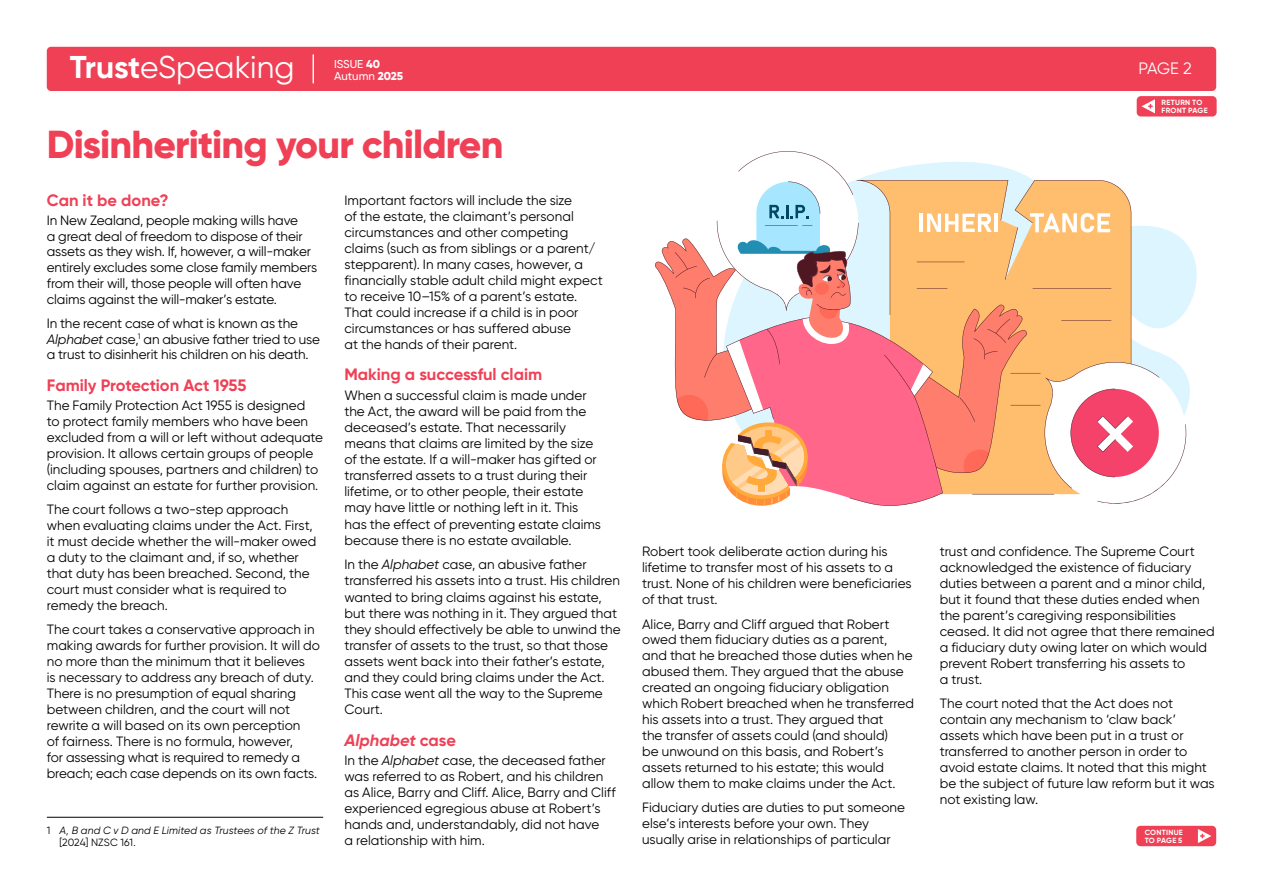
<style>
.page{position:relative;width:1263px;height:893px;background:#fff}
.page>*{position:absolute;margin:0;border:0;box-sizing:border-box;transform-origin:0 0}
.t1{font:800 39px "Gilroy";letter-spacing:-.02em;color:#ef4056}
.t2{font:31.5px "Gilroy";color:#fff}
.t3{font:700 16.5px "Gilroy";color:#ef4056}
.t4{font:italic 700 16.5px "Gilroy";color:#ef4056}
.t5{font:16.5px "Gilroy";color:#fff}
.t6{font:13.5px/15.9px "Gilroy";color:#000}
.t7{font:500 11.4px/12.5px "Gilroy";color:#fff}
.t8{font:italic 10.5px/12px "Gilroy";letter-spacing:.01em;color:#000}
.t9{font:700 7.5px/7.5px "Gilroy";letter-spacing:.035em;color:#fff}
.s1{font-weight:700}
.s2{font-weight:800}
.s3{font-style:italic}
.s4{font-style:normal}
</style>
<div class="page">
<div style="left:47px;top:47px;width:1169px;height:44px;background:#ef4056;border-radius:4px"></div>
<svg style="left:313px;top:55px;width:1px;height:28px"></svg>
<div style="left:1137px;top:96px;width:79px;height:21px;background:#ef4056;border-radius:4px"></div>
<svg style="left:1141px;top:99px;width:14px;height:14px"></svg>
<div style="left:1136px;top:826px;width:80px;height:20px;background:#ef4056;border-radius:4px"></div>
<svg style="left:1198px;top:829px;width:13px;height:14px"></svg>
<hr style="left:47px;top:817px;width:276px;height:1px;background:#000">
<svg style="left:655px;top:151px;width:542px;height:355px"></svg>
<h2 class="t2" style="left:70px;top:48px;width:226px"><span class="s1">Trust</span>eSpeaking</h2>
<p class="t5" style="left:1138px;top:58px;width:55px">PAGE 2</p>
<p class="t7" style="left:334px;top:57px;width:71px">ISSUE <span class="s2">40<br></span>Autumn <span class="s2">2025</span></p>
<h1 class="t1" style="left:47px;top:119px;width:458px">Disinheriting your children</h1>
<p class="t3" style="left:47px;top:190px;width:123px">Can it be done?</p>
<p class="t6" style="left:47px;top:212px;width:272px">In New Zealand, people making wills have<br>a great deal of freedom to dispose of their assets as they wish. If, however, a will-maker entirely excludes some close family members from their will, those people will often have claims against the will-maker’s estate.</p>
<p class="t6" style="left:47px;top:315px;width:275px">In the recent case of what is known as the<br><span class="s3">Alphabet</span> case,<sup>1</sup> an abusive father tried to use a trust to disinherit his children on his death.</p>
<p class="t3" style="left:47px;top:375px;width:201px">Family Protection Act 1955</p>
<p class="t6" style="left:47px;top:397px;width:278px">The Family Protection Act 1955 is designed<br>to protect family members who have been excluded from a will or left without adequate provision. It allows certain groups of people (including spouses, partners and children) to claim against an estate for further provision.</p>
<p class="t6" style="left:47px;top:501px;width:271px">The court follows a two-step approach when evaluating claims under the Act. First, it must decide whether the will-maker owed a duty to the claimant and, if so, whether that duty has been breached. Second, the court must consider what is required to remedy the breach.</p>
<p class="t6" style="left:47px;top:621px;width:275px">The court takes a conservative approach in making awards for further provision. It will do no more than the minimum that it believes<br>is necessary to address any breach of duty.<br>There is no presumption of equal sharing between children, and the court will not rewrite a will based on its own perception<br>of fairness. There is no formula, however,<br>for assessing what is required to remedy a breach; each case depends on its own facts.</p>
<p class="t6" style="left:344px;top:193px;width:260px">Important factors will include the size<br>of the estate, the claimant’s personal circumstances and other competing claims (such as from siblings or a parent/ stepparent). In many cases, however, a financially stable adult child might expect to receive 10–15% of a parent’s estate.<br>That could increase if a child is in poor circumstances or has suffered abuse<br>at the hands of their parent.</p>
<p class="t3" style="left:344px;top:364px;width:199px">Making a successful claim</p>
<p class="t6" style="left:344px;top:387px;width:258px">When a successful claim is made under the Act, the award will be paid from the deceased’s estate. That necessarily means that claims are limited by the size of the estate. If a will-maker has gifted or transferred assets to a trust during their lifetime, or to other people, their estate may have little or nothing left in it. This has the effect of preventing estate claims because there is no estate available.</p>
<p class="t6" style="left:344px;top:556px;width:278px">In the <span class="s3">Alphabet</span> case, an abusive father transferred his assets into a trust. His children wanted to bring claims against his estate, but there was nothing in it. They argued that they should effectively be able to unwind the transfer of assets to the trust, so that those assets went back into their father’s estate, and they could bring claims under the Act.<br>This case went all the way to the Supreme Court.</p>
<p class="t4" style="left:344px;top:730px;width:113px">Alphabet <span class="s4">case</span></p>
<p class="t6" style="left:344px;top:752px;width:273px">In the <span class="s3">Alphabet</span> case, the deceased father was referred to as Robert, and his children as Alice, Barry and Cliff. Alice, Barry and Cliff experienced egregious abuse at Robert’s hands and, understandably, did not have<br>a relationship with him.</p>
<p class="t8" style="left:60px;top:824px;width:262px;text-indent:-13px"><span class="s4">1</span> A, B and C v D and E Limited as Trustees of the Z Trust <span class="s4">[2024] NZSC 161.</span></p>
<p class="t6" style="left:642px;top:543px;width:271px">Robert took deliberate action during his lifetime to transfer most of his assets to a trust. None of his children were beneficiaries of that trust.</p>
<p class="t6" style="left:642px;top:616px;width:273px">Alice, Barry and Cliff argued that Robert owed them fiduciary duties as a parent, and that he breached those duties when he abused them. They argued that the abuse created an ongoing fiduciary obligation which Robert breached when he transferred his assets into a trust. They argued that<br>the transfer of assets could (and should)<br>be unwound on this basis, and Robert’s assets returned to his estate; this would allow them to make claims under the Act.</p>
<p class="t6" style="left:642px;top:800px;width:264px">Fiduciary duties are duties to put someone else’s interests before your own. They usually arise in relationships of particular</p>
<p class="t9" style="left:1161px;top:99px;width:48px">RETURN TO<br>FRONT PAGE</p>
<p class="t6" style="left:940px;top:543px;width:277px">trust and confidence. The Supreme Court acknowledged the existence of fiduciary duties between a parent and a minor child, but it found that these duties ended when the parent’s caregiving responsibilities ceased. It did not agree that there remained a fiduciary duty owing later on which would prevent Robert transferring his assets to<br>a trust.</p>
<p class="t6" style="left:940px;top:695px;width:276px">The court noted that the Act does not contain any mechanism to ‘claw back’ assets which have been put in a trust or transferred to another person in order to avoid estate claims. It noted that this might be the subject of future law reform but it was not existing law.</p>
<p class="t9" style="left:1145px;top:829px;width:40px">CONTINUE<br>TO PAGE 5</p>
</div>
